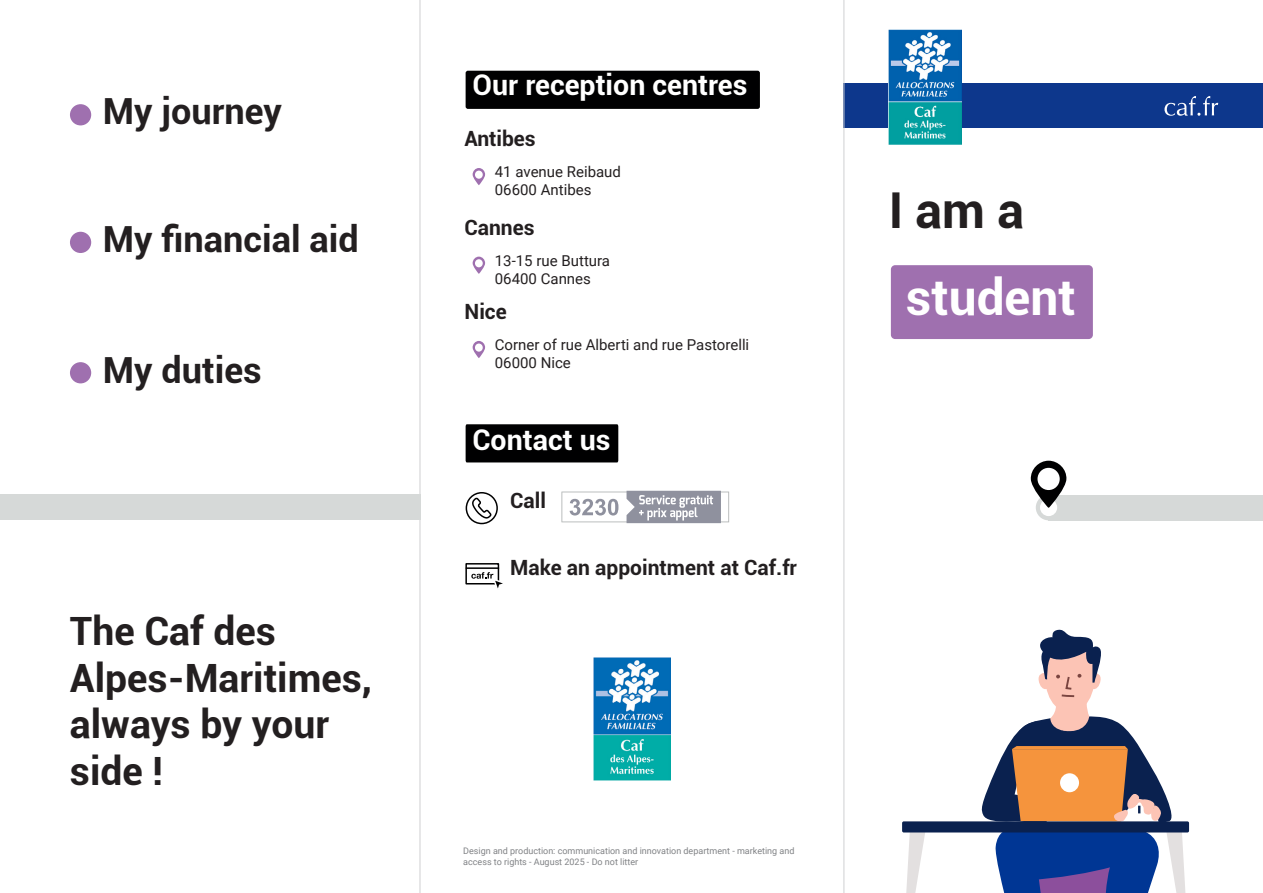
<style>
.page{position:relative;width:1263px;height:893px;background:#fff}
.page>*{position:absolute;margin:0;border:0;box-sizing:border-box;transform-origin:0 0}
.t1{font:700 49.5px "Roboto";color:#fff}
.t2{font:700 49.5px "Roboto";color:#231f20}
.t3{font:700 39px/46.8px "Roboto";color:#231f20}
.t4{font:700 36px "Roboto";color:#231f20}
.t5{font:700 28.5px "Roboto";color:#fff}
.t6{font:700 21px "Roboto";color:#231f20}
.t7{font:15px "Roboto";color:#231f20}
.t8{font:9px/10.8px "Roboto";color:#808285}
</style>
<div class="page">
<div style="left:891px;top:265px;width:202px;height:74px;background:#9f70af;border-radius:4px"></div>
<div style="left:844px;top:83px;width:419px;height:45px;background:#0d378c"></div>
<div style="left:466px;top:71px;width:294px;height:38px;background:#000001;border-radius:2px"></div>
<div style="left:466px;top:424px;width:152px;height:38px;background:#000001"></div>
<svg style="left:1164px;top:96px;width:54px;height:20px"></svg>
<img style="left:889px;top:30px;width:72px;height:115px">
<img style="left:593px;top:657px;width:78px;height:123px">
<div style="left:1048px;top:495px;width:215px;height:25px;background:#d6d9d8"></div>
<div style="left:70px;top:104px;width:21px;height:21px;background:#9f70af;border-radius:50%"></div>
<div style="left:70px;top:232px;width:21px;height:21px;background:#9f70af;border-radius:50%"></div>
<div style="left:70px;top:362px;width:21px;height:21px;background:#9f70af;border-radius:50%"></div>
<div style="left:1036px;top:495px;width:25px;height:25px;background:#d6d9d8;border-radius:50%"></div>
<div style="left:1040px;top:499px;width:17px;height:17px;background:#fff;border-radius:50%"></div>
<svg style="left:1030px;top:461px;width:37px;height:47px"></svg>
<div style="left:1037px;top:468px;width:23px;height:22px;background:#fff;border-radius:50%"></div>
<svg style="left:472px;top:168px;width:13px;height:17px"></svg>
<div style="left:475px;top:171px;width:8px;height:8px;background:#fff;border-radius:50%"></div>
<svg style="left:472px;top:257px;width:13px;height:17px"></svg>
<div style="left:475px;top:259px;width:8px;height:8px;background:#fff;border-radius:50%"></div>
<svg style="left:472px;top:341px;width:13px;height:17px"></svg>
<div style="left:475px;top:344px;width:8px;height:8px;background:#fff;border-radius:50%"></div>
<hr style="left:420px;top:0;width:1px;height:893px;background:#cfd0d2">
<hr style="left:844px;top:0;width:1px;height:893px;background:#cfd0d2">
<div style="left:466px;top:492px;width:32px;height:32px;border:2px solid #000001;border-radius:50%"></div>
<svg style="left:470px;top:496px;width:23px;height:24px"></svg>
<div style="left:465px;top:563px;width:34px;height:21px;background:#fff;border:2px solid #000001"></div>
<hr style="left:466px;top:567px;width:32px;height:2px;background:#000001">
<svg style="left:471px;top:572px;width:32px;height:17px"></svg>
<div style="left:0;top:494px;width:420px;height:26px;background:#d6d9d8"></div>
<svg style="left:561px;top:491px;width:168px;height:32px"></svg>
<svg style="left:906px;top:832px;width:20px;height:61px"></svg>
<div style="left:902px;top:821px;width:287px;height:11px;background:#0a214f;border-radius:2px"></div>
<svg style="left:979px;top:629px;width:206px;height:264px"></svg>
<p class="t4" style="left:103px;top:86px;width:180px">My journey</p>
<p class="t4" style="left:103px;top:214px;width:257px">My financial aid</p>
<p class="t4" style="left:103px;top:345px;width:160px">My duties</p>
<p class="t3" style="left:70px;top:606px;width:208px">The Caf des</p>
<p class="t3" style="left:70px;top:653px;width:304px">Alpes-Maritimes,</p>
<p class="t3" style="left:70px;top:700px;width:261px">always by your side !</p>
<p class="t5" style="left:472px;top:65px;width:276px">Our reception centres</p>
<p class="t6" style="left:464px;top:124px;width:73px">Antibes</p>
<p class="t7" style="left:495px;top:162px;width:128px">41 avenue Reibaud</p>
<p class="t7" style="left:495px;top:180px;width:98px">06600 Antibes</p>
<p class="t6" style="left:464px;top:212px;width:72px">Cannes</p>
<p class="t7" style="left:495px;top:250px;width:117px">13-15 rue Buttura</p>
<p class="t7" style="left:495px;top:268px;width:98px">06400 Cannes</p>
<p class="t6" style="left:464px;top:297px;width:44px">Nice</p>
<p class="t7" style="left:495px;top:334px;width:256px">Corner of rue Alberti and rue Pastorelli</p>
<p class="t7" style="left:495px;top:352px;width:78px">06000 Nice</p>
<p class="t5" style="left:472px;top:420px;width:139px">Contact us</p>
<p class="t6" style="left:510px;top:485px;width:37px">Call</p>
<p class="t6" style="left:510px;top:552px;width:288px">Make an appointment at Caf.fr</p>
<p class="t8" style="left:463px;top:845px;width:333px">Design and production: communication and innovation department - marketing and access to rights - August 2025 - Do not litter</p>
<p class="t2" style="left:889px;top:175px;width:137px">I am a</p>
<p class="t1" style="left:906px;top:263px;width:171px">student</p>
</div>
